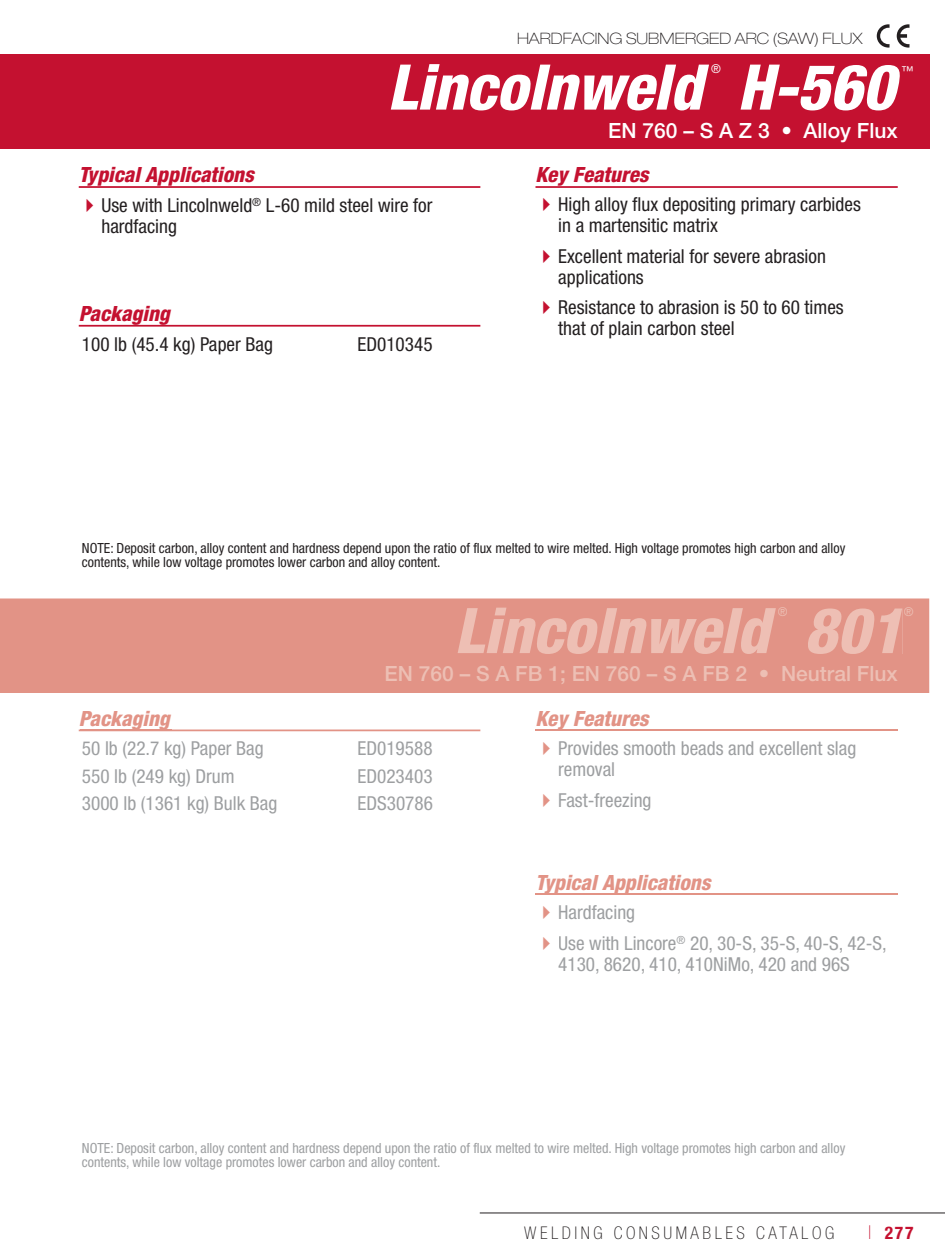
<style>
.page{position:relative;width:945px;height:1260px;background:#fff}
.page>*{position:absolute;margin:0;border:0;box-sizing:border-box;transform-origin:0 0}
.t1{font:italic 800 condensed 63px "Helvetica Neue";color:#fff}
.t2{font:italic 800 condensed 21px "Helvetica Neue";color:#c41130}
.t3{font:italic 800 condensed 21px "Helvetica Neue";color:#e29386}
.t4{font:500 21px "Helvetica Neue LT Std";color:#edbfb4}
.t5{font:500 21px "Helvetica Neue LT Std";color:#fff}
.t6{font:condensed 19.25px/21px "Helvetica Neue";color:#231f20}
.t7{font:condensed 19.25px/27.3px "Helvetica Neue";color:#9d9fa1}
.t8{font:100 condensed 17.5px "Helvetica Neue";letter-spacing:.2em;color:#231f20}
.t9{font:700 condensed 17.5px "Helvetica Neue";color:#c41130}
.t10{font:100 expanded 15.75px "Helvetica Neue";color:#231f20}
.t11{font:condensed 14px/14px "Helvetica Neue";color:#231f20}
.t12{font:condensed 14px/14px "Helvetica Neue";color:#9d9fa1}
.t13{font:condensed 12.25px "Helvetica Neue";color:#fff}
.t14{font:condensed 12.25px "Helvetica Neue";color:#edbfb4}
.s1{font-weight:100;font-size:26.25px}
</style>
<div class="page">
<div style="left:0;top:54px;width:929px;height:95px;background:#c41130"></div>
<hr style="left:480px;top:1213px;width:465px;height:1px;background:#231f20">
<div style="left:0;top:598px;width:929px;height:95px;background:#e29386"></div>
<hr style="left:79px;top:186px;width:401px;height:2px;background:#c41130">
<hr style="left:536px;top:186px;width:362px;height:2px;background:#c41130">
<hr style="left:79px;top:325px;width:401px;height:2px;background:#c41130">
<svg style="left:458px;top:608px;width:318px;height:46px;background:#e7a89c"></svg>
<div style="left:778px;top:607px;width:9px;height:10px;background:#e29386"></div>
<div style="left:788px;top:609px;width:114px;height:45px;background:#e29386"></div>
<svg style="left:808px;top:609px;width:94px;height:45px"></svg>
<div style="left:904px;top:607px;width:9px;height:10px;background:#e29386"></div>
<hr style="left:536px;top:894px;width:362px;height:1px;background:#e29386">
<div style="left:386px;top:666px;width:512px;height:19px;background:#e29386"></div>
<hr style="left:536px;top:730px;width:362px;height:1px;background:#e29386">
<svg style="left:79px;top:730px;width:401px;height:1px"></svg>
<svg style="left:877px;top:24px;width:13px;height:24px"></svg>
<svg style="left:897px;top:24px;width:13px;height:24px"></svg>
<p class="t10" style="left:517px;top:33px;width:347px">HARDFACING SUBMERGED ARC (SAW) FLUX</p>
<h1 class="t1" style="left:388px;top:65px;width:316px">Lincolnweld</h1>
<p class="t13" style="left:711px;top:64px;width:11px">®</p>
<h1 class="t1" style="left:737px;top:65px;width:159px">H-560</h1>
<p class="t13" style="left:901px;top:66px;width:14px">™</p>
<p class="t5" style="left:608px;top:118px;width:291px">EN 760 – S A Z 3 • Alloy Flux</p>
<p class="t2" style="left:536px;top:167px;width:115px">Key Features</p>
<p class="t2" style="left:79px;top:167px;width:177px">Typical Applications</p>
<p class="t6" style="left:101px;top:196px;width:333px">Use with Lincolnweld<sup>®</sup> L-60 mild steel wire for hardfacing</p>
<p class="t6" style="left:558px;top:196px;width:304px">High alloy flux depositing primary carbides in a martensitic matrix</p>
<p class="t6" style="left:558px;top:247px;width:269px">Excellent material for severe abrasion applications</p>
<p class="t6" style="left:558px;top:299px;width:287px">Resistance to abrasion is 50 to 60 times that of plain carbon steel</p>
<p class="t2" style="left:79px;top:306px;width:93px">Packaging</p>
<p class="t6" style="left:82px;top:335px;width:193px">100 lb (45.4 kg) Paper Bag</p>
<p class="t6" style="left:358px;top:335px;width:77px">ED010345</p>
<p class="t11" style="left:82px;top:542px;width:765px">NOTE: Deposit carbon, alloy content and hardness depend upon the ratio of flux melted to wire melted. High voltage promotes high carbon and alloy contents, while low voltage promotes lower carbon and alloy content.</p>
<p class="t3" style="left:143px;top:711px;width:18px">in</p>
<p class="t3" style="left:79px;top:711px;width:93px">Packag g</p>
<p class="t14" style="left:778px;top:608px;width:11px">®</p>
<p class="t14" style="left:904px;top:608px;width:11px">®</p>
<p class="t4" style="left:385px;top:662px;width:515px">EN 760 – S A FB 1; EN 760 – S A FB 2 • Neutral Flux</p>
<p class="t3" style="left:536px;top:711px;width:115px">Key Features</p>
<p class="t7" style="left:82px;top:737px;width:197px">50 lb (22.7 kg) Paper Bag<br>550 lb (249 kg) Drum<br>3000 lb (1361 kg) Bulk Bag</p>
<p class="t7" style="left:358px;top:737px;width:77px;text-align:justify">ED019588<br>ED023403<br>EDS30786</p>
<p class="t7" style="left:558px;top:740px;width:300px;line-height:21px">Provides smooth beads and excellent slag removal</p>
<p class="t7" style="left:558px;top:788px;width:95px">Fast-freezing</p>
<p class="t3" style="left:536px;top:875px;width:177px">Typical Applications</p>
<p class="t7" style="left:558px;top:899px;width:330px;line-height:30.4px">Hardfacing<br>Use with Lincore<sup>®</sup> 20, 30-S, 35-S, 40-S, 42-S,</p>
<p class="t7" style="left:558px;top:952px;width:293px">4130, 8620, 410, 410NiMo, 420 and 96S</p>
<p class="t12" style="left:82px;top:1142px;width:765px">NOTE: Deposit carbon, alloy content and hardness depend upon the ratio of flux melted to wire melted. High voltage promotes high carbon and alloy contents, while low voltage promotes lower carbon and alloy content.</p>
<p class="t8" style="left:524px;top:1226px;width:312px">WELDING CONSUMABLES CATALOG</p>
<p class="t9" style="left:869px;top:1226px;width:46px"><span class="s1">ı</span> 277</p>
</div>
